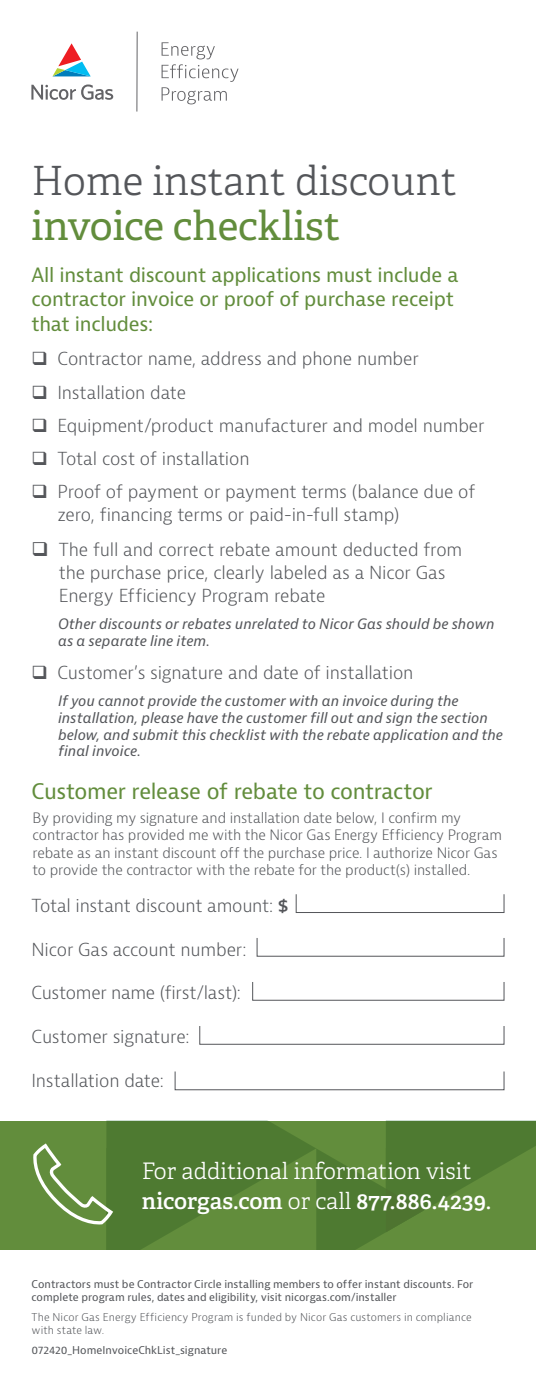
<style>
.page{position:relative;width:536px;height:1386px;background:#fff}
.page>*{position:absolute;margin:0;border:0;box-sizing:border-box;transform-origin:0 0}
.t1{font:300 40.25px "Adelle";color:#54565a}
.t2{font:40.25px "Adelle";color:#628d3c}
.t3{font:300 22.75px/29.8px "Adelle";color:#fff}
.t4{font:21px "Bernina Sans";letter-spacing:-.015em;color:#628d3c}
.t5{font:19.25px/24.5px "Bernina Sans";letter-spacing:-.015em;color:#628d3c}
.t6{font:300 17.5px/22.8px "Bernina Sans";letter-spacing:-.01em;color:#54565a}
.t7{font:italic 14px/16.8px "Bernina Sans";color:#54565a}
.t8{font:300 14px/17.5px "Bernina Sans";letter-spacing:-.01em;color:#54565a}
.t9{font:10.5px/12.6px "Bernina Sans";color:#54565a}
.t10{font:300 10.5px/12.6px "Bernina Sans";letter-spacing:.01em;color:#54565a}
.s1{font-weight:600}
.s2{font-weight:400}
</style>
<div class="page">
<div style="left:0;top:1121px;width:536px;height:128px;background:#628d3c"></div>
<svg style="left:33px;top:1121px;width:503px;height:128px"></svg>
<div style="left:256px;top:938px;width:248px;height:19px;border:1px solid #54565a"></div>
<div style="left:252px;top:982px;width:252px;height:19px;border:1px solid #54565a"></div>
<div style="left:199px;top:1026px;width:305px;height:19px;border:1px solid #54565a"></div>
<div style="left:295px;top:894px;width:209px;height:19px;border:1px solid #54565a"></div>
<div style="left:175px;top:1071px;width:329px;height:19px;border:1px solid #54565a"></div>
<svg style="left:161px;top:42px;width:77px;height:62px"></svg>
<hr style="left:136px;top:32px;width:1px;height:80px;background:#636366">
<svg style="left:52px;top:43px;width:39px;height:33px"></svg>
<svg style="left:31px;top:85px;width:82px;height:15px"></svg>
<h1 class="t1" style="left:32px;top:156px;width:426px">Home instant discount</h1>
<h1 class="t2" style="left:32px;top:201px;width:310px">invoice checklist</h1>
<p class="t5" style="left:32px;top:263px;width:428px">All instant discount applications must include a contractor invoice or proof of purchase receipt that includes:</p>
<p class="t6" style="left:32px;top:348px;width:388px">❑ Contractor name, address and phone number</p>
<p class="t6" style="left:32px;top:381px;width:156px">❑ Installation date</p>
<p class="t6" style="left:32px;top:414px;width:454px">❑ Equipment/product manufacturer and model number</p>
<p class="t6" style="left:31px;top:448px;width:219px">❑ Total cost of installation</p>
<p class="t6" style="left:57px;top:481px;width:419px;text-indent:-26px">❑ Proof of payment or payment terms (balance due of zero, financing terms or paid-in-full stamp)</p>
<p class="t6" style="left:59px;top:539px;width:405px;text-indent:-27px">❑ The full and correct rebate amount deducted from the purchase price, clearly labeled as a Nicor Gas<br>Energy Efficiency Program rebate</p>
<p class="t7" style="left:58px;top:616px;width:438px">Other discounts or rebates unrelated to Nicor Gas should be shown as a separate line item.</p>
<p class="t6" style="left:32px;top:661px;width:383px">❑ Customer’s signature and date of installation</p>
<p class="t7" style="left:58px;top:693px;width:446px">If you cannot provide the customer with an invoice during the installation, please have the customer fill out and sign the section below, and submit this checklist with the rebate application and the final invoice.</p>
<p class="t4" style="left:32px;top:778px;width:402px">Customer release of rebate to contractor</p>
<p class="t8" style="left:32px;top:809px;width:471px">By providing my signature and installation date below, I confirm my contractor has provided me with the Nicor Gas Energy Efficiency Program rebate as an instant discount off the purchase price. I authorize Nicor Gas to provide the contractor with the rebate for the product(s) installed.</p>
<p class="t6" style="left:32px;top:894px;width:258px">Total instant discount amount: <span class="s1">$</span></p>
<p class="t6" style="left:32px;top:938px;width:216px">Nicor Gas account number:</p>
<p class="t6" style="left:32px;top:982px;width:211px">Customer name (first/last):</p>
<p class="t6" style="left:32px;top:1026px;width:159px">Customer signature:</p>
<p class="t6" style="left:32px;top:1069px;width:134px">Installation date:</p>
<h2 class="t3" style="left:142px;top:1156px;width:350px">For additional information visit <span class="s1">nicorgas.com</span> or call <span class="s1">877.886.4239</span><span class="s2">.</span></h2>
<p class="t9" style="left:32px;top:1278px;width:443px">Contractors must be Contractor Circle installing members to offer instant discounts. For complete program rules, dates and eligibility, visit nicorgas.com/installer</p>
<p class="t10" style="left:32px;top:1311px;width:441px">The Nicor Gas Energy Efficiency Program is funded by Nicor Gas customers in compliance with state law.</p>
<p class="t9" style="left:32px;top:1345px;width:197px">072420_HomeInvoiceChkList_signature</p>
</div>
